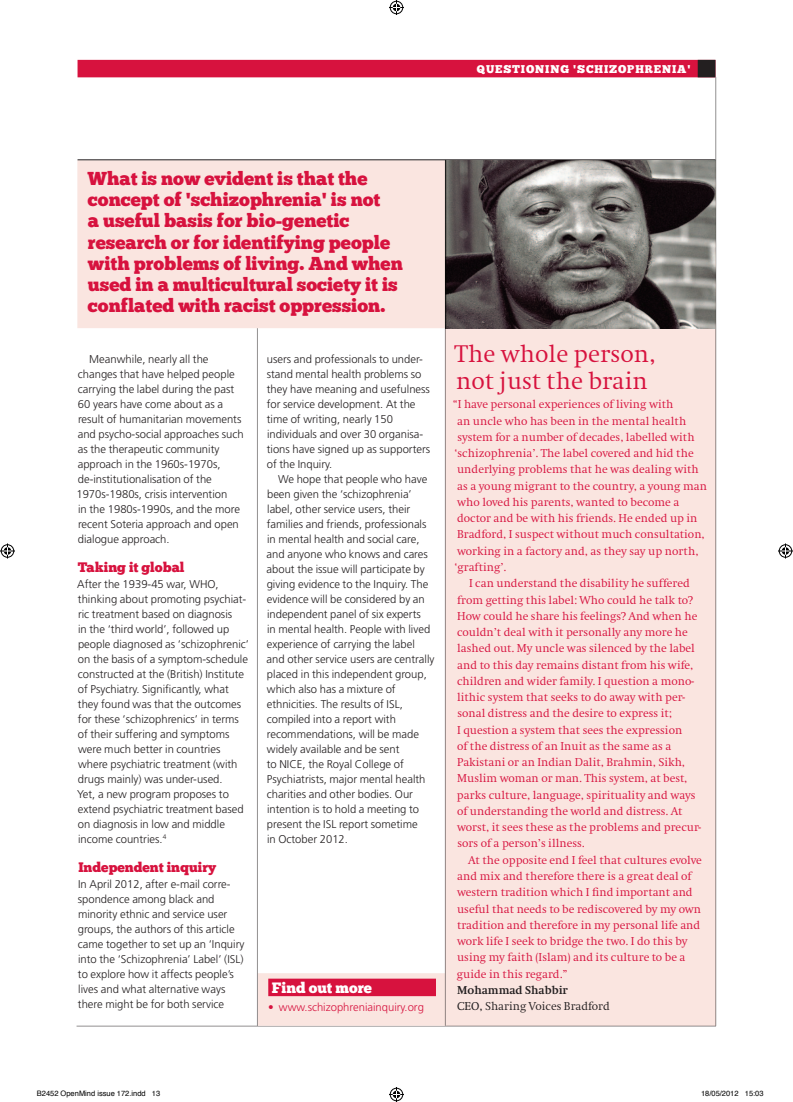
<style>
.page{position:relative;width:793px;height:1102px;background:#fff}
.page>*{position:absolute;margin:0;border:0;box-sizing:border-box;transform-origin:0 0}
.Box_text{font:300 25px/26.2px "Swift";color:#d7123e}
.Pull-out_quote{font:18.75px/21.2px "Chunk Five";color:#d7123e}
.Feature_find_out_mor{font:15px "Chunk Five";color:#fff}
.Feature_sub_head_1{font:13.75px "Chunk Five";color:#d7123e}
.Box_text-2{font:300 11.88px/16.2px "Swift";color:#d7123e}
.Box_text-3{font:300 11.88px/16.2px "Swift";color:#231f20}
.Feature_text{font:300 11.25px/15px "Frutiger";color:#231f20}
.Feature_text_no_inde{font:300 11.25px/15px "Frutiger";color:#231f20}
.Feature_text_no_inde-2{font:300 11.25px "Frutiger";color:#d7123e}
.Page_header_1{font:11.25px "Chunk Five";letter-spacing:.075em;color:#fff}
.t1{font:7.5px "Helvetica";color:#000}
.s1{font-weight:400;font-stretch:condensed}
.s2{font-weight:700}
.s3{font-weight:400}
</style>
<div class="page">
<div style="left:445px;top:160px;width:271px;height:865px;background:#fae5e0"></div>
<hr style="left:77px;top:1025px;width:639px;height:1px;background:#231f20">
<hr style="left:715px;top:77px;width:1px;height:948px;background:#231f20">
<div style="left:78px;top:60px;width:637px;height:17px;background:#d7123e"></div>
<div style="left:698px;top:60px;width:17px;height:17px;background:#231f20"></div>
<div style="left:258px;top:972px;width:188px;height:53px;background:#fae5e0"></div>
<div style="left:268px;top:978px;width:168px;height:17px;background:#d7123e"></div>
<div style="left:77px;top:160px;width:369px;height:168px;background:#fae5e0"></div>
<hr style="left:257px;top:328px;width:1px;height:697px;background:#231f20">
<hr style="left:78px;top:159px;width:637px;height:1px;background:#231f20">
<hr style="left:445px;top:160px;width:1px;height:865px;background:#231f20">
<img style="left:446px;top:160px;width:269px;height:168px">
<svg style="left:389px;top:0;width:15px;height:15px"></svg>
<svg style="left:389px;top:1087px;width:15px;height:14px"></svg>
<svg style="left:0;top:543px;width:15px;height:15px"></svg>
<svg style="left:778px;top:543px;width:15px;height:15px"></svg>
<p class="Page_header_1" style="left:477px;top:63px;width:215px">QUESTIONING 'SCHIZOPHRENIA'</p>
<p class="Pull-out_quote" style="left:88px;top:169px;width:316px">What is now evident is that the concept of 'schizophrenia' is not<br>a useful basis for bio-genetic research or for identifying people with problems of living. And when used in a multicultural society it is conflated with racist oppression.</p>
<p class="Feature_text" style="left:76px;top:351px;width:169px;text-indent:13px">Meanwhile, nearly all the changes that have helped people carrying the label during the past<br>60 years have come about as a result of humanitarian movements and psycho-social approaches such as the therapeutic community approach in the 1960s-1970s, de-institutionalisation of the<br>1970s-1980s, crisis intervention<br>in the 1980s-1990s, and the more recent Soteria approach and open dialogue approach.</p>
<p class="Feature_sub_head_1" style="left:78px;top:560px;width:108px">Taking it global</p>
<p class="Feature_text_no_inde" style="left:77px;top:576px;width:173px">After the 1939-45 war, WHO, thinking about promoting psychiat&shy;ric treatment based on diagnosis<br>in the ‘third world’, followed up people diagnosed as ‘schizophrenic’ on the basis of a symptom-schedule constructed at the (British) Institute of Psychiatry. Significantly, what they found was that the outcomes for these ‘schizophrenics’ in terms of their suffering and symptoms were much better in countries where psychiatric treatment (with drugs mainly) was under-used.<br>Yet, a new program proposes to extend psychiatric treatment based on diagnosis in low and middle income countries.<sup>4</sup></p>
<p class="Feature_sub_head_1" style="left:78px;top:860px;width:139px">Independent inquiry</p>
<p class="Feature_text_no_inde" style="left:78px;top:876px;width:168px">In April 2012, after e-mail corre&shy;spondence among black and minority ethnic and service user groups, the authors of this article came together to set up an ‘Inquiry into the ‘Schizophrenia’ Label’ (ISL) to explore how it affects people’s lives and what alternative ways there might be for both service</p>
<p class="Feature_text_no_inde" style="left:267px;top:351px;width:165px">users and professionals to under&shy;stand mental health problems so they have meaning and usefulness for service development. At the time of writing, nearly 150 individuals and over 30 organisa&shy;tions have signed up as supporters of the Inquiry.</p>
<p class="Feature_text" style="left:267px;top:471px;width:169px;text-indent:11px">We hope that people who have been given the ‘schizophrenia’ label, other service users, their families and friends, professionals in mental health and social care, and anyone who knows and cares about the issue will participate by giving evidence to the Inquiry. The evidence will be considered by an independent panel of six experts<br>in mental health. People with lived experience of carrying the label and other service users are centrally placed in this independent group, which also has a mixture of ethnicities. The results of ISL, compiled into a report with recommendations, will be made widely available and be sent<br>to NICE, the Royal College of<br>Psychiatrists, major mental health charities and other bodies. Our intention is to hold a meeting to present the ISL report sometime<br>in October 2012.</p>
<p class="Feature_find_out_mor" style="left:272px;top:980px;width:102px">Find out more</p>
<p class="Feature_text_no_inde-2" style="left:268px;top:1000px;width:157px"><span class="s1">•</span> www.schizophreniainquiry.org</p>
<p class="Box_text" style="left:455px;top:341px;width:203px">The whole person, not just the brain</p>
<p class="Box_text-2" style="left:453px;top:396px;width:256px">“I have personal experiences of living with<br>an uncle who has been in the mental health system for a number of decades, labelled with ‘schizophrenia’. The label covered and hid the underlying problems that he was dealing with as a young migrant to the country, a young man who loved his parents, wanted to become a doctor and be with his friends. He ended up in Bradford, I suspect without much consultation, working in a factory and, as they say up north, ‘grafting’.</p>
<p class="Box_text-2" style="left:457px;top:575px;width:246px;text-indent:12px">I can understand the disability he suffered from getting this label: Who could he talk to?<br>How could he share his feelings? And when he couldn’t deal with it personally any more he lashed out. My uncle was silenced by the label and to this day remains distant from his wife, children and wider family. I question a mono&shy;lithic system that seeks to do away with per&shy;sonal distress and the desire to express it;<br>I question a system that sees the expression<br>of the distress of an Inuit as the same as a Pakistani or an Indian Dalit, Brahmin, Sikh, Muslim woman or man. This system, at best, parks culture, language, spirituality and ways of understanding the world and distress. At worst, it sees these as the problems and precur&shy;sors of a person’s illness.</p>
<p class="Box_text-2" style="left:457px;top:851px;width:246px;text-indent:11px">At the opposite end I feel that cultures evolve and mix and therefore there is a great deal of western tradition which I find important and useful that needs to be rediscovered by my own tradition and therefore in my personal life and work life I seek to bridge the two. I do this by using my faith (Islam) and its culture to be a guide in this regard.”</p>
<p class="Box_text-3" style="left:457px;top:981px;width:154px"><span class="s2">Mohammad Shabbir<br></span><span class="s3">CEO,</span> Sharing Voices Bradford</p>
<p class="t1" style="left:37px;top:1087px;width:125px">B2452 OpenMind issue 172.indd 13</p>
<p class="t1" style="left:701px;top:1087px;width:64px">18/05/2012 15:03</p>
</div>
